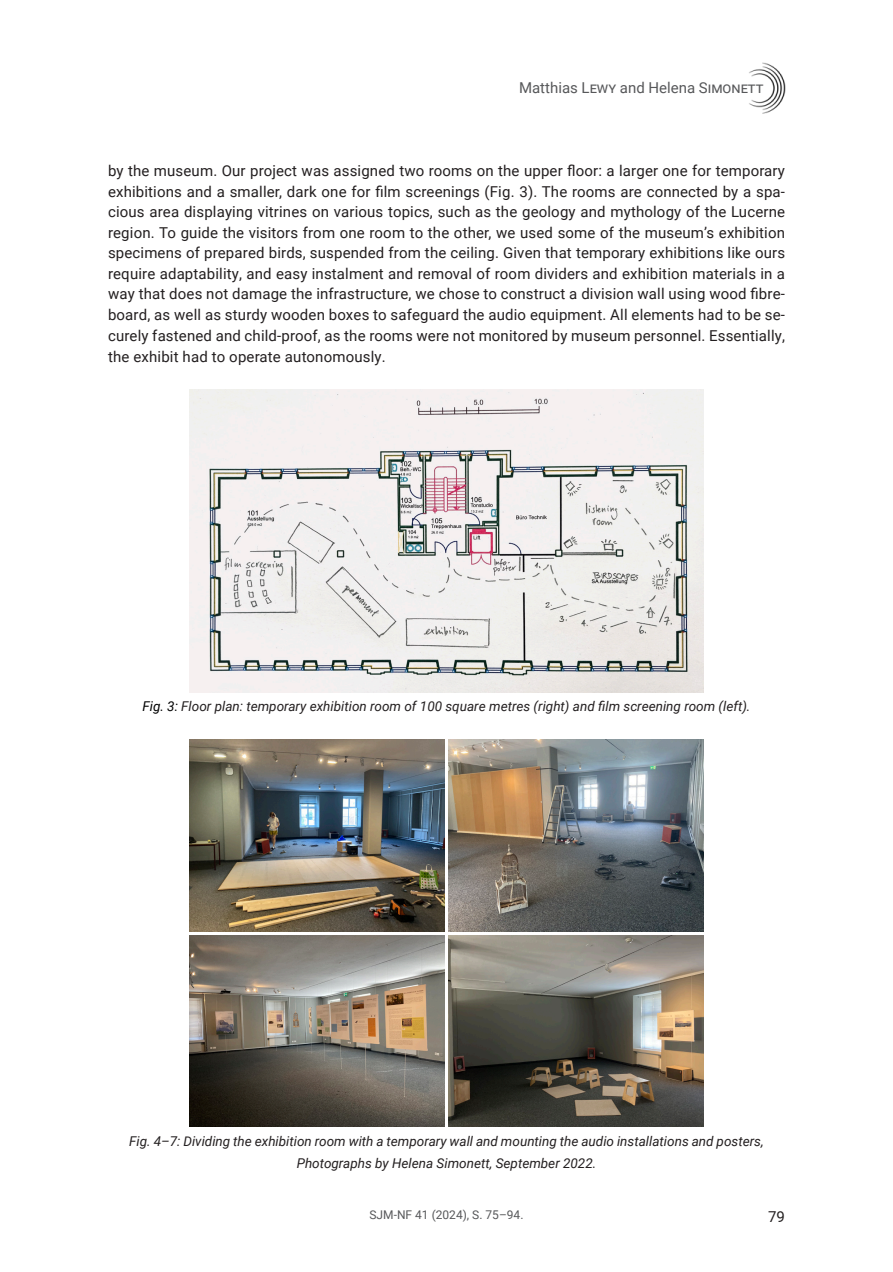
<style>
.page{position:relative;width:893px;height:1272px;background:#fff}
.page>*{position:absolute;margin:0;border:0;box-sizing:border-box;transform-origin:0 0}
.Standard_SJM_ohne_Einzug{font:15px/20.7px "Roboto";letter-spacing:.01em;color:#231f20;text-align:justify}
.t1{font:15px "Roboto";color:#57585a}
.Bildlegende{font:italic 13.5px/21.8px "Roboto";color:#231f20;text-align:center}
.t2{font:12px "Roboto";color:#57585a}
.s1{color:#000}
</style>
<div class="page">
<img style="left:749px;top:62px;width:37px;height:52px">
<img style="left:189px;top:389px;width:515px;height:303px">
<img style="left:189px;top:739px;width:255px;height:192px">
<img style="left:449px;top:739px;width:255px;height:192px">
<img style="left:189px;top:935px;width:255px;height:191px">
<img style="left:449px;top:935px;width:255px;height:191px">
<p class="t1" style="left:519px;top:77px;width:246px">Matthias Lewy and Helena Simonett</p>
<p class="Standard_SJM_ohne_Einzug" style="left:108px;top:160px;width:679px">by the museum. Our project was assigned two rooms on the upper floor: a larger one for temporary exhibitions and a smaller, dark one for film screenings (Fig. 3). The rooms are connected by a spa&shy;cious area displaying vitrines on various topics, such as the geology and mythology of the Lucerne region. To guide the visitors from one room to the other, we used some of the museum’s exhibition specimens of prepared birds, suspended from the ceiling. Given that temporary exhibitions like ours require adaptability, and easy instalment and removal of room dividers and exhibition materials in a way that does not damage the infrastructure, we chose to construct a division wall using wood fibre&shy;board, as well as sturdy wooden boxes to safeguard the audio equipment. All elements had to be se&shy;curely fastened and child-proof, as the rooms were not monitored by museum personnel. Essentially, the exhibit had to operate autonomously.</p>
<p class="Bildlegende" style="left:142px;top:694px;width:609px"><span class="s1">Fig. 3:</span> Floor plan: temporary exhibition room of 100 square metres (right) and film screening room (left).</p>
<p class="Bildlegende" style="left:129px;top:1129px;width:636px">Fig. 4–7: Dividing the exhibition room with a temporary wall and mounting the audio installations and posters,<br>Photographs by Helena Simonett, September 2022.</p>
<p class="t2" style="left:369px;top:1206px;width:155px">SJM-NF 41 (2024), S. 75–94.</p>
<p class="Standard_SJM_ohne_Einzug" style="left:768px;top:1205px;width:18px">79</p>
</div>
